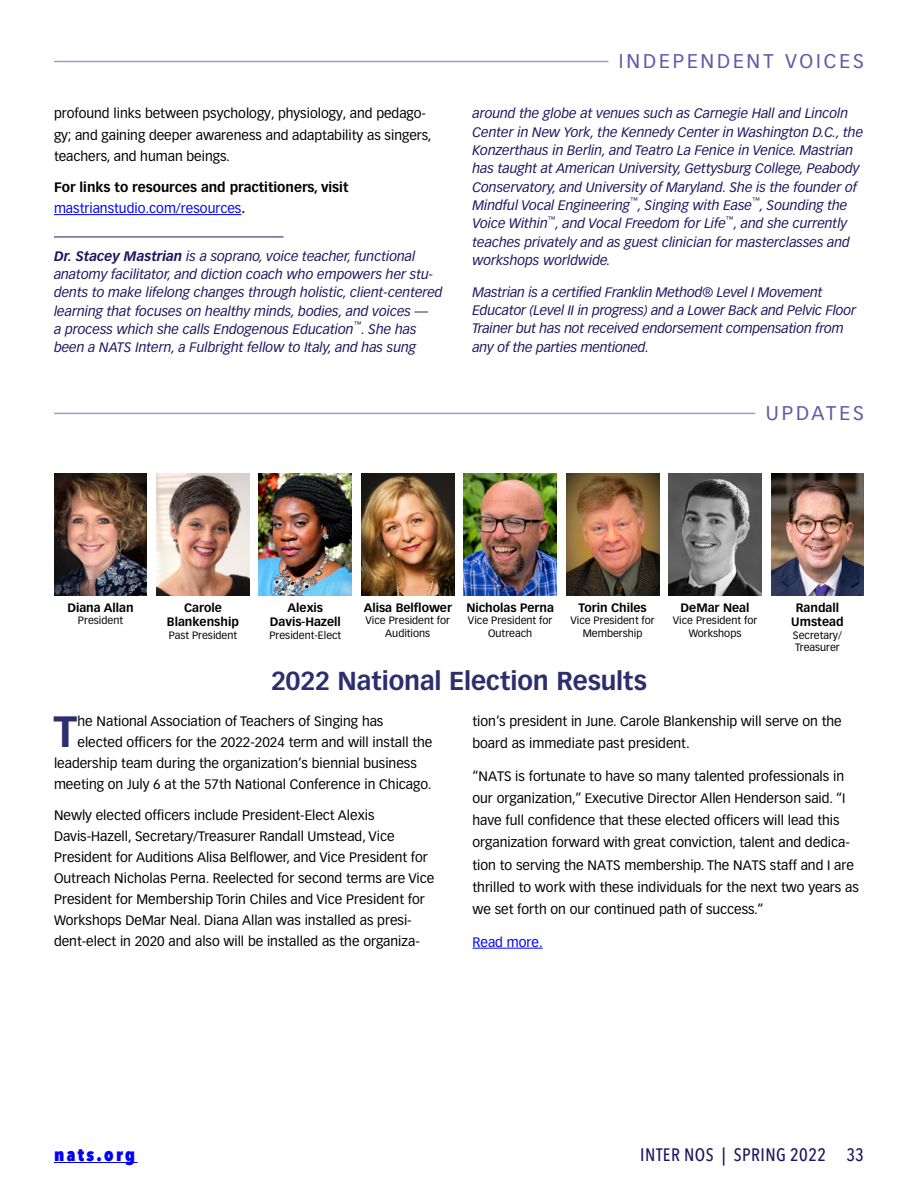
<style>
.page{position:relative;width:918px;height:1188px;background:#fff}
.page>*{position:absolute;margin:0;border:0;box-sizing:border-box;transform-origin:0 0}
.P1{font:700 43.05px "Vectora LT Pro";color:#2c2e6d}
.T1_centered_ulc{font:700 25.5px "Vectora LT Pro";letter-spacing:-.005em;color:#2c2e6d}
.Section_Head_right{font:19.5px "Vectora LT Pro";letter-spacing:.145em;color:#5c5aa8}
.t1{font:500 18px "Avenir Next Condensed";letter-spacing:.025em;color:#21145f}
.t2{font:800 18px "Avenir Next Condensed";letter-spacing:.13em;color:#00f}
.P1-2{font:13.5px/21px "Vectora LT Pro";color:#000}
.Bio_w_rule{font:italic 13.5px/18.3px "Vectora LT Pro";color:#21145f}
.Bio{font:italic 13.5px/18.3px "Vectora LT Pro";letter-spacing:-.01em;color:#21145f}
.t3{font:700 13.5px/21px "Vectora LT Pro";color:#000}
.t4{font:13.5px "Vectora LT Pro";color:#00f}
.Intern_Name{font:700 12px/14.4px "Vectora LT Pro";color:#000;text-align:center}
.Intern_City{font:10.5px/12.6px "Vectora LT Pro";color:#000;text-align:center}
.Bio_w_rule-2{font:italic 7.8px "Vectora LT Pro";color:#21145f}
.s1{font-weight:400;color:#00f}
.s2{font-weight:700}
</style>
<div class="page">
<hr style="left:54px;top:1162px;width:84px;height:1px;background:#00f">
<hr style="left:54px;top:61px;width:810px;height:1px;background:#a19ccd">
<div style="left:608px;top:56px;width:256px;height:15px;background:#fff"></div>
<hr style="left:54px;top:214px;width:187px;height:1px;background:#00f">
<hr style="left:54px;top:237px;width:230px;height:1px;background:#21145f">
<hr style="left:472px;top:948px;width:71px;height:1px;background:#00f">
<img style="left:54px;top:474px;width:93px;height:121px">
<img style="left:464px;top:474px;width:93px;height:121px">
<img style="left:156px;top:474px;width:93px;height:121px">
<img style="left:566px;top:474px;width:93px;height:121px">
<img style="left:259px;top:474px;width:93px;height:121px">
<img style="left:669px;top:474px;width:93px;height:121px">
<img style="left:361px;top:474px;width:93px;height:121px">
<img style="left:771px;top:474px;width:93px;height:121px">
<hr style="left:54px;top:413px;width:810px;height:1px;background:#a19ccd">
<div style="left:755px;top:408px;width:109px;height:15px;background:#fff"></div>
<p class="P1-2" style="left:54px;top:103px;width:379px">profound links between psychology, physiology, and pedago&shy;gy; and gaining deeper awareness and adaptability as singers, teachers, and human beings.</p>
<p class="t3" style="left:54px;top:177px;width:296px">For links to resources and practitioners, visit <span class="s1">mastrianstudio.com/resources</span>.</p>
<p class="Bio_w_rule" style="left:54px;top:248px;width:390px"><span class="s2">Dr. Stacey Mastrian</span> is a soprano, voice teacher, functional anatomy facilitator, and diction coach who empowers her stu&shy;dents to make lifelong changes through holistic, client-centered learning that focuses on healthy minds, bodies, and voices —<br>a process which she calls Endogenous Education</p>
<p class="Bio_w_rule-2" style="left:354px;top:319px;width:9px">™</p>
<p class="Bio_w_rule" style="left:54px;top:320px;width:364px;text-align:right">. She has<br>been a NATS Intern, a Fulbright fellow to Italy, and has sung</p>
<p class="Section_Head_right" style="left:619px;top:50px;width:247px">INDEPENDENT VOICES</p>
<p class="Bio_w_rule" style="left:472px;top:105px;width:392px">around the globe at venues such as Carnegie Hall and Lincoln Center in New York, the Kennedy Center in Washington D.C., the Konzerthaus in Berlin, and Teatro La Fenice in Venice. Mastrian has taught at American University, Gettysburg College, Peabody Conservatory, and University of Maryland. She is the founder of Mindful Vocal Engineering</p>
<p class="Bio_w_rule-2" style="left:630px;top:196px;width:9px">™</p>
<p class="Bio_w_rule-2" style="left:752px;top:196px;width:9px">™</p>
<p class="Bio_w_rule" style="left:638px;top:196px;width:116px">, Singing with Ease</p>
<p class="Bio_w_rule" style="left:760px;top:196px;width:89px">, Sounding the</p>
<p class="Bio_w_rule-2" style="left:726px;top:214px;width:9px">™</p>
<p class="Bio_w_rule" style="left:472px;top:214px;width:379px;text-indent:261px">, and she currently teaches privately and as guest clinician for masterclasses and workshops worldwide.</p>
<p class="Bio" style="left:472px;top:283px;width:385px">Mastrian is a certified Franklin Method® Level I Movement Educator (Level II in progress) and a Lower Back and Pelvic Floor Trainer but has not received endorsement compensation from any of the parties mentioned.</p>
<p class="Bio_w_rule-2" style="left:548px;top:214px;width:9px">™</p>
<p class="Bio_w_rule" style="left:556px;top:214px;width:172px">, and Vocal Freedom for Life</p>
<p class="Bio_w_rule" style="left:472px;top:214px;width:77px">Voice Within</p>
<p class="Section_Head_right" style="left:766px;top:401px;width:100px">UPDATES</p>
<p class="Intern_Name" style="left:67px;top:600px;width:68px">Diana Allan</p>
<p class="Intern_City" style="left:78px;top:614px;width:47px">President</p>
<p class="Intern_Name" style="left:167px;top:600px;width:74px">Carole<br>Blankenship</p>
<p class="Intern_City" style="left:169px;top:629px;width:70px">Past President</p>
<p class="Intern_Name" style="left:270px;top:600px;width:73px">Alexis<br>Davis-Hazell</p>
<p class="Intern_City" style="left:269px;top:629px;width:73px">President-Elect</p>
<p class="Intern_Name" style="left:364px;top:600px;width:90px">Alisa Belflower</p>
<p class="Intern_City" style="left:366px;top:614px;width:86px">Vice President for<br>Auditions</p>
<p class="Intern_Name" style="left:466px;top:600px;width:89px">Nicholas Perna</p>
<p class="Intern_City" style="left:468px;top:614px;width:86px">Vice President for<br>Outreach</p>
<p class="Intern_Name" style="left:578px;top:600px;width:70px">Torin Chiles</p>
<p class="Intern_City" style="left:570px;top:614px;width:86px">Vice President for<br>Membership</p>
<p class="Intern_Name" style="left:681px;top:600px;width:70px">DeMar Neal</p>
<p class="Intern_City" style="left:673px;top:614px;width:86px">Vice President for<br>Workshops</p>
<p class="Intern_Name" style="left:791px;top:600px;width:54px">Randall<br>Umstead</p>
<p class="Intern_City" style="left:793px;top:629px;width:51px;text-align:left">Secretary/<br>Treasurer</p>
<p class="T1_centered_ulc" style="left:271px;top:665px;width:377px">2022 National Election Results</p>
<p class="P1" style="left:54px;top:705px;width:25px">T</p>
<p class="P1-2" style="left:78px;top:710px;width:307px">he National Association of Teachers of Singing has</p>
<p class="P1-2" style="left:78px;top:731px;width:356px">elected officers for the 2022-2024 term and will install the</p>
<p class="P1-2" style="left:54px;top:752px;width:364px">leadership team during the organization’s biennial business</p>
<p class="P1-2" style="left:54px;top:773px;width:379px">meeting on July 6 at the 57th National Conference in Chicago.</p>
<p class="P1-2" style="left:54px;top:805px;width:382px">Newly elected officers include President-Elect Alexis Davis-Hazell, Secretary/Treasurer Randall Umstead, Vice President for Auditions Alisa Belflower, and Vice President for Outreach Nicholas Perna. Reelected for second terms are Vice President for Membership Torin Chiles and Vice President for Workshops DeMar Neal. Diana Allan was installed as presi&shy;dent-elect in 2020 and also will be installed as the organiza-</p>
<p class="P1-2" style="left:472px;top:710px;width:371px;line-height:22.2px">tion’s president in June. Carole Blankenship will serve on the board as immediate past president.</p>
<p class="P1-2" style="left:472px;top:765px;width:388px;line-height:22.2px">“NATS is fortunate to have so many talented professionals in our organization,” Executive Director Allen Henderson said. “I have full confidence that these elected officers will lead this organization forward with great conviction, talent and dedica&shy;tion to serving the NATS membership. The NATS staff and I are thrilled to work with these individuals for the next two years as we set forth on our continued path of success.”</p>
<p class="t4" style="left:472px;top:934px;width:72px">Read more.</p>
<h3 class="t2" style="left:54px;top:1144px;width:83px">nats.org</h3>
<h3 class="t1" style="left:640px;top:1144px;width:225px">INTER NOS | SPRING 2022 33</h3>
</div>
